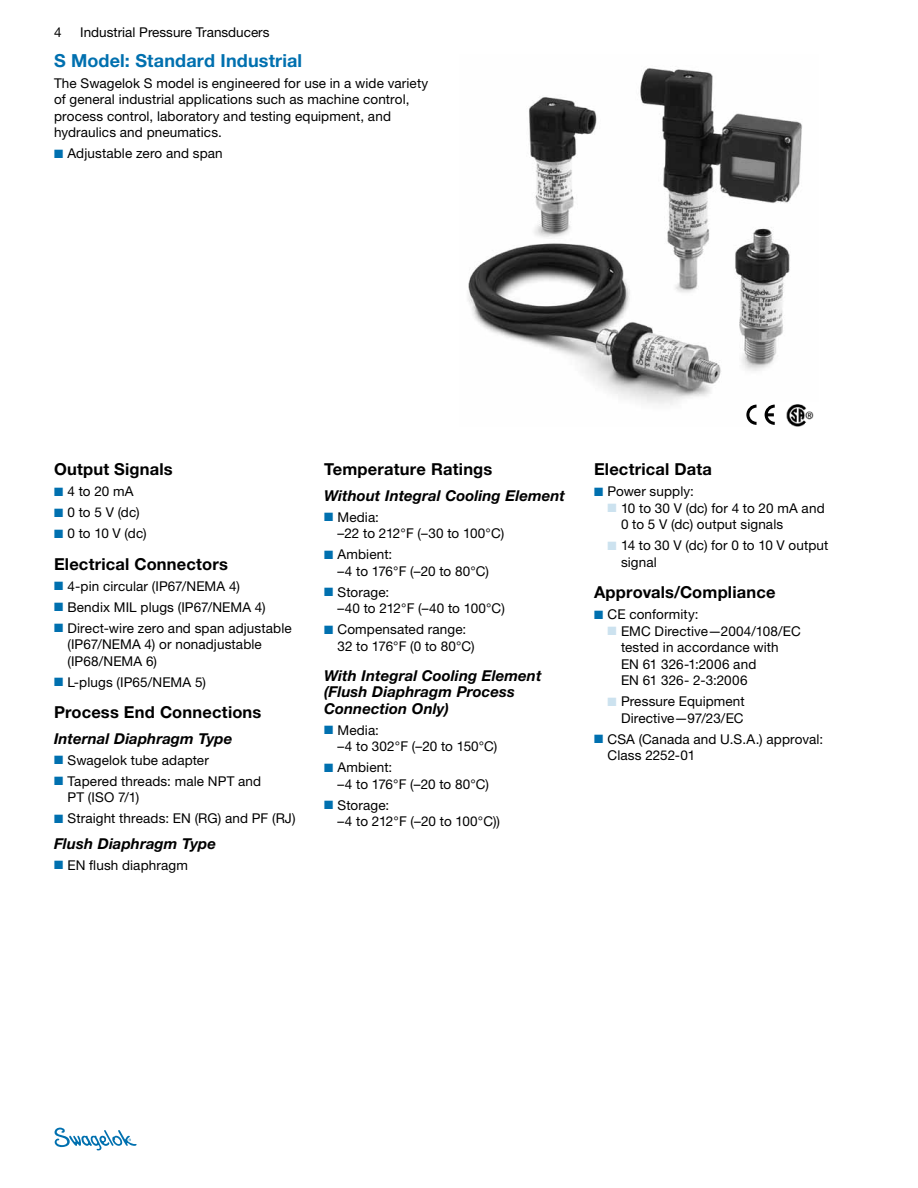
<style>
.page{position:relative;width:918px;height:1188px;background:#fff}
.page>*{position:absolute;margin:0;border:0;box-sizing:border-box;transform-origin:0 0}
.t1{font:700 18px "Helvetica Neue LT Std";letter-spacing:.01em;color:#0070af}
.t2{font:700 16.5px "Helvetica Neue LT Std";letter-spacing:.01em;color:#000}
.t3{font:italic 700 15px/16.5px "Helvetica Neue LT Std";letter-spacing:.005em;color:#000}
.t4{font:13.5px/16.5px "Helvetica Neue LT Std";letter-spacing:.01em;color:#000}
.s1{color:#0070af}
.s2{color:#cce2ef}
</style>
<div class="page">
<svg style="left:55px;top:1128px;width:82px;height:22px"></svg>
<img style="left:468px;top:68px;width:335px;height:349px">
<svg style="left:765px;top:405px;width:10px;height:20px"></svg>
<svg style="left:746px;top:405px;width:11px;height:20px"></svg>
<img style="left:780px;top:403px;width:34px;height:24px">
<svg style="left:782px;top:423px;width:7px;height:4px"></svg>
<div style="left:806px;top:423px;width:12px;height:5px;background:#fff"></div>
<p class="t4" style="left:54px;top:23px;width:9px">4</p>
<p class="t4" style="left:80px;top:23px;width:191px">Industrial Pressure Transducers</p>
<h1 class="t1" style="left:54px;top:49px;width:250px">S Model: Standard Industrial</h1>
<p class="t4" style="left:54px;top:75px;width:376px">The Swagelok S model is engineered for use in a wide variety of general industrial applications such as machine control, process control, laboratory and testing equipment, and hydraulics and pneumatics.</p>
<p class="t4" style="left:54px;top:145px;width:170px"><span class="s1">■</span> Adjustable zero and span</p>
<p class="t2" style="left:54px;top:459px;width:120px">Output Signals</p>
<p class="t4" style="left:54px;top:483px;width:81px"><span class="s1">■</span> 4 to 20 mA</p>
<p class="t4" style="left:54px;top:504px;width:87px"><span class="s1">■</span> 0 to 5 V (dc)</p>
<p class="t4" style="left:54px;top:525px;width:94px"><span class="s1">■</span> 0 to 10 V (dc)</p>
<p class="t2" style="left:54px;top:554px;width:175px">Electrical Connectors</p>
<p class="t4" style="left:54px;top:578px;width:187px"><span class="s1">■</span> 4-pin circular (IP67/NEMA 4)</p>
<p class="t4" style="left:54px;top:599px;width:213px"><span class="s1">■</span> Bendix MIL plugs (IP67/NEMA 4)</p>
<p class="t4" style="left:68px;top:620px;width:226px;text-indent:-14px"><span class="s1">■</span> Direct-wire zero and span adjustable (IP67/NEMA 4) or nonadjustable (IP68/NEMA 6)</p>
<p class="t4" style="left:54px;top:674px;width:154px"><span class="s1">■</span> L-plugs (IP65/NEMA 5)</p>
<p class="t2" style="left:54px;top:702px;width:209px">Process End Connections</p>
<p class="t3" style="left:54px;top:730px;width:180px">Internal Diaphragm Type</p>
<p class="t4" style="left:54px;top:752px;width:156px"><span class="s1">■</span> Swagelok tube adapter</p>
<p class="t4" style="left:68px;top:773px;width:195px;text-indent:-14px"><span class="s1">■</span> Tapered threads: male NPT and<br>PT (ISO 7/1)</p>
<p class="t4" style="left:54px;top:810px;width:243px"><span class="s1">■</span> Straight threads: EN (RG) and PF (RJ)</p>
<p class="t3" style="left:54px;top:835px;width:164px">Flush Diaphragm Type</p>
<p class="t4" style="left:54px;top:857px;width:135px"><span class="s1">■</span> EN flush diaphragm</p>
<p class="t2" style="left:324px;top:459px;width:170px">Temperature Ratings</p>
<p class="t3" style="left:324px;top:487px;width:243px">Without Integral Cooling Element</p>
<p class="t4" style="left:338px;top:509px;width:168px;text-indent:-14px"><span class="s1">■</span> Media:<br>–22 to 212°F (–30 to 100°C)</p>
<p class="t4" style="left:338px;top:546px;width:153px;text-indent:-14px"><span class="s1">■</span> Ambient:<br>–4 to 176°F (–20 to 80°C)</p>
<p class="t4" style="left:338px;top:584px;width:169px;text-indent:-14px"><span class="s1">■</span> Storage:<br>–40 to 212°F (–40 to 100°C)</p>
<p class="t4" style="left:338px;top:621px;width:139px;text-indent:-14px"><span class="s1">■</span> Compensated range:<br>32 to 176°F (0 to 80°C)</p>
<p class="t3" style="left:324px;top:667px;width:219px">With Integral Cooling Element (Flush Diaphragm Process<br>Connection Only)</p>
<p class="t4" style="left:338px;top:722px;width:161px;text-indent:-14px"><span class="s1">■</span> Media:<br>–4 to 302°F (–20 to 150°C)</p>
<p class="t4" style="left:338px;top:759px;width:153px;text-indent:-14px"><span class="s1">■</span> Ambient:<br>–4 to 176°F (–20 to 80°C)</p>
<p class="t4" style="left:338px;top:797px;width:164px;text-indent:-14px"><span class="s1">■</span> Storage:<br>–4 to 212°F (–20 to 100°C))</p>
<p class="t2" style="left:594px;top:459px;width:119px">Electrical Data</p>
<p class="t4" style="left:594px;top:483px;width:102px"><span class="s1">■</span> Power supply:</p>
<p class="t4" style="left:621px;top:500px;width:205px;text-indent:-14px"><span class="s2">■</span> 10 to 30 V (dc) for 4 to 20 mA and<br>0 to 5 V (dc) output signals</p>
<p class="t4" style="left:621px;top:537px;width:209px;text-indent:-14px"><span class="s2">■</span> 14 to 30 V (dc) for 0 to 10 V output signal</p>
<p class="t2" style="left:594px;top:582px;width:183px">Approvals/Compliance</p>
<p class="t4" style="left:594px;top:606px;width:106px"><span class="s1">■</span> CE conformity:</p>
<p class="t4" style="left:621px;top:623px;width:181px;text-indent:-14px"><span class="s2">■</span> EMC Directive—2004/108/EC tested in accordance with<br>EN 61 326-1:2006 and<br>EN 61 326‑ 2-3:2006</p>
<p class="t4" style="left:608px;top:693px;width:139px;text-align:right"><span class="s2">■</span> Pressure Equipment<br>Directive—97/23/EC</p>
<p class="t4" style="left:608px;top:731px;width:217px;text-indent:-14px"><span class="s1">■</span> CSA (Canada and U.S.A.) approval:<br>Class 2252-01</p>
</div>
